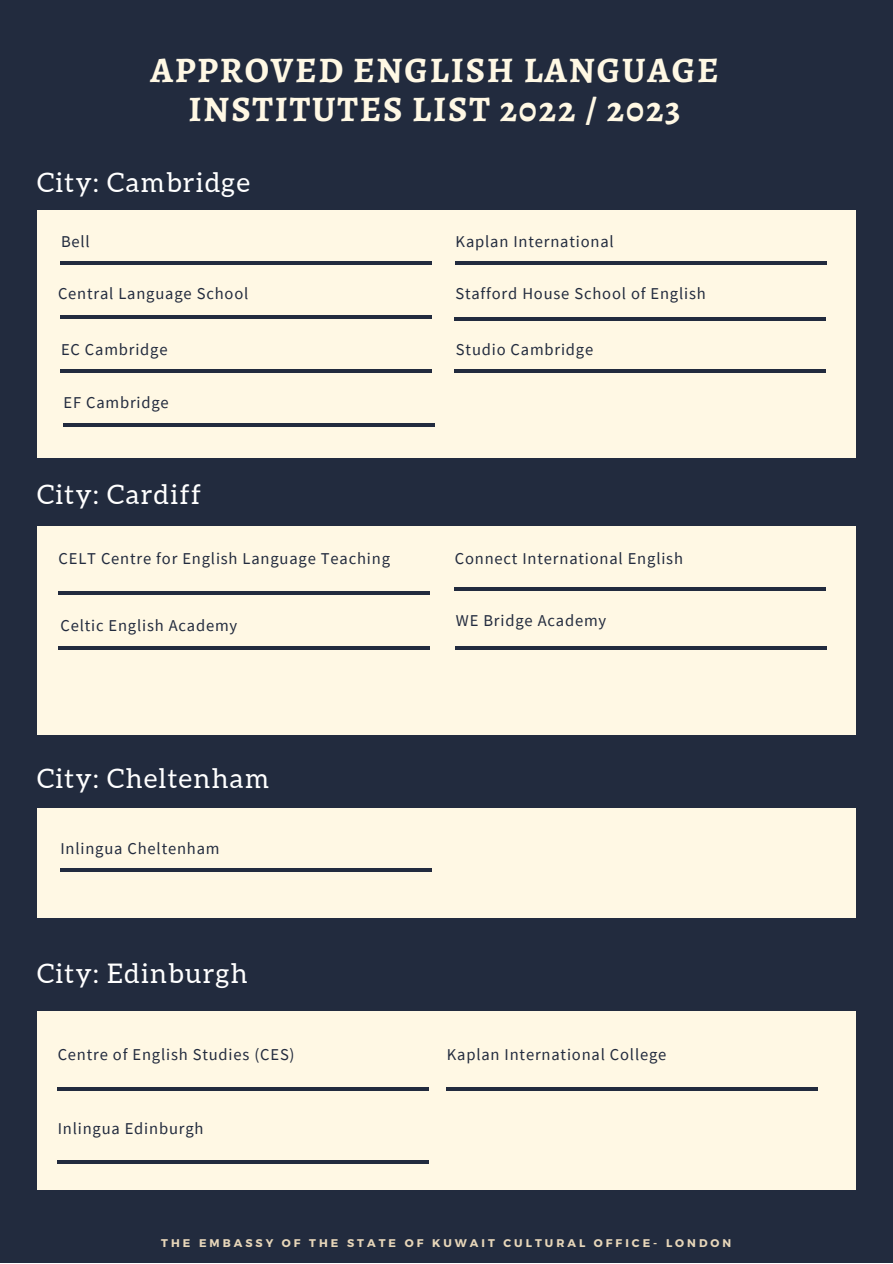
<style>
.page{position:relative;width:893px;height:1264px;background:#fff}
.page>*{position:absolute;margin:0;border:0;box-sizing:border-box;transform-origin:0 0}
.t1{font:700 36px/38.2px "Alegreya SC";letter-spacing:.05em;color:#fff8e4;text-align:center}
.t2{font:27px "Aleo";letter-spacing:.05em;color:#fff}
.t3{font:16.5px "Source Sans Pro";letter-spacing:.05em;color:#222b3e}
.t4{font:700 11.1px "Montserrat";letter-spacing:.27em;color:#e7d6b9}
</style>
<div class="page">
<div style="left:0;top:0;width:892px;height:1262px;background:#222b3e"></div>
<div style="left:37px;top:210px;width:818px;height:248px;background:#fff8e4"></div>
<hr style="left:61px;top:261px;width:371px;height:3px;background:#222b3e">
<hr style="left:61px;top:315px;width:371px;height:3px;background:#222b3e">
<hr style="left:61px;top:369px;width:371px;height:3px;background:#222b3e">
<hr style="left:63px;top:423px;width:371px;height:3px;background:#222b3e">
<div style="left:37px;top:527px;width:818px;height:207px;background:#fff8e4"></div>
<hr style="left:59px;top:591px;width:370px;height:3px;background:#222b3e">
<hr style="left:59px;top:646px;width:370px;height:3px;background:#222b3e">
<hr style="left:454px;top:369px;width:371px;height:3px;background:#222b3e">
<hr style="left:454px;top:587px;width:371px;height:3px;background:#222b3e">
<div style="left:37px;top:807px;width:818px;height:110px;background:#fff8e4"></div>
<hr style="left:61px;top:868px;width:370px;height:3px;background:#222b3e">
<hr style="left:455px;top:646px;width:371px;height:3px;background:#222b3e">
<div style="left:37px;top:1011px;width:818px;height:178px;background:#fff8e4"></div>
<hr style="left:57px;top:1087px;width:371px;height:3px;background:#222b3e">
<hr style="left:454px;top:317px;width:371px;height:3px;background:#222b3e">
<hr style="left:455px;top:261px;width:371px;height:3px;background:#222b3e">
<hr style="left:57px;top:1160px;width:371px;height:3px;background:#222b3e">
<hr style="left:446px;top:1087px;width:371px;height:3px;background:#222b3e">
<h1 class="t1" style="left:150px;top:51px;width:570px">APPROVED ENGLISH LANGUAGE<br>INSTITUTES LIST 2022 / 2023</h1>
<h2 class="t2" style="left:37px;top:167px;width:214px">City: Cambridge</h2>
<p class="t3" style="left:61px;top:231px;width:30px">Bell</p>
<p class="t3" style="left:455px;top:231px;width:159px">Kaplan International</p>
<p class="t3" style="left:58px;top:283px;width:192px">Central Language School</p>
<p class="t3" style="left:455px;top:283px;width:252px">Stafford House School of English</p>
<p class="t3" style="left:61px;top:339px;width:108px">EC Cambridge</p>
<p class="t3" style="left:63px;top:391px;width:107px">EF Cambridge</p>
<h2 class="t2" style="left:37px;top:478px;width:165px">City: Cardiff</h2>
<p class="t3" style="left:59px;top:548px;width:333px">CELT Centre for English Language Teaching</p>
<p class="t3" style="left:60px;top:614px;width:178px">Celtic English Academy</p>
<h2 class="t2" style="left:37px;top:763px;width:234px">City: Cheltenham</h2>
<p class="t3" style="left:60px;top:838px;width:161px">Inlingua Cheltenham</p>
<h2 class="t2" style="left:37px;top:958px;width:212px">City: Edinburgh</h2>
<p class="t3" style="left:58px;top:1043px;width:238px">Centre of English Studies (CES)</p>
<p class="t3" style="left:58px;top:1117px;width:147px">Inlingua Edinburgh</p>
<p class="t3" style="left:456px;top:339px;width:139px">Studio Cambridge</p>
<p class="t3" style="left:455px;top:548px;width:230px">Connect International English</p>
<p class="t3" style="left:456px;top:609px;width:152px">WE Bridge Academy</p>
<p class="t3" style="left:447px;top:1043px;width:221px">Kaplan International College</p>
<p class="t4" style="left:161px;top:1235px;width:571px">THE EMBASSY OF THE STATE OF KUWAIT CULTURAL OFFICE- LONDON</p>
</div>
